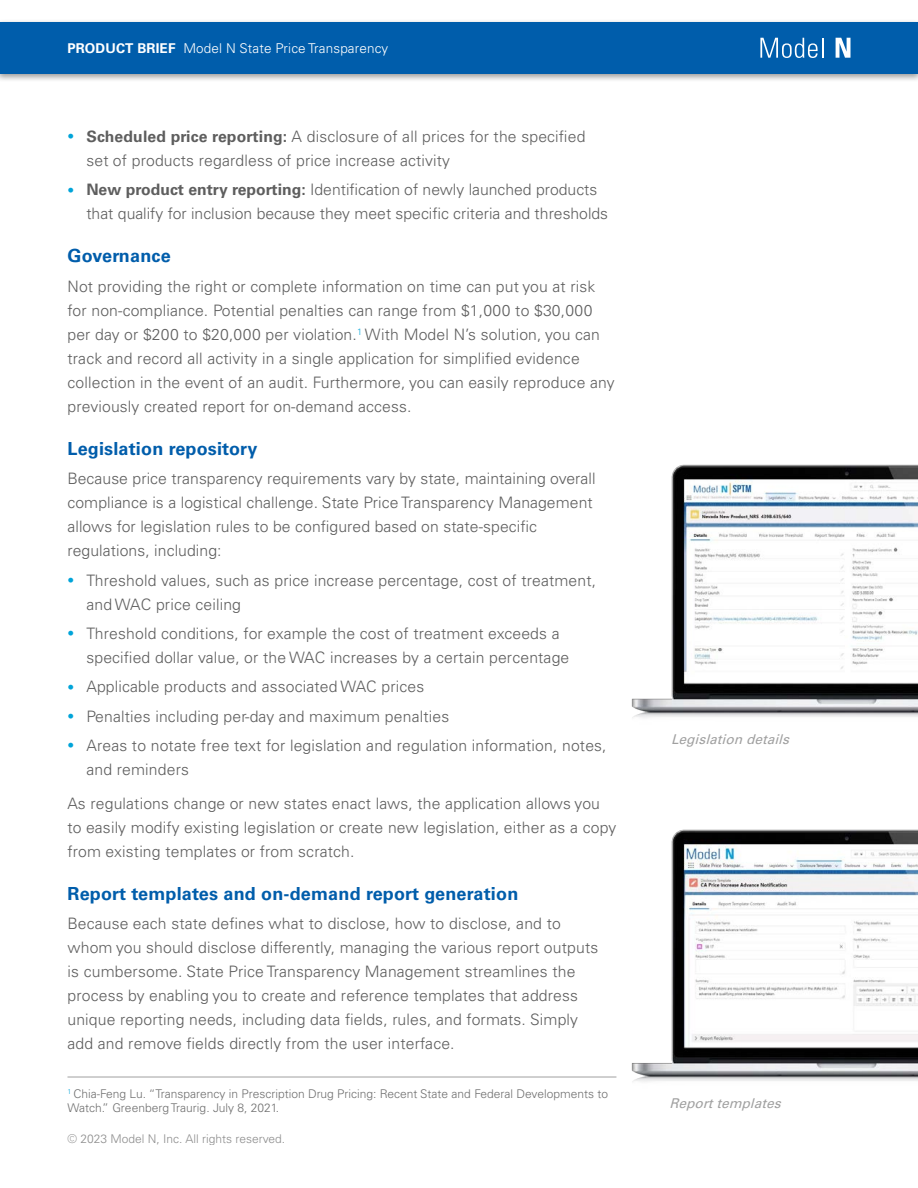
<style>
.page{position:relative;width:918px;height:1188px;background:#fff}
.page>*{position:absolute;margin:0;border:0;box-sizing:border-box;transform-origin:0 0}
.t1{font:700 18px "Univers LT Pro 65";letter-spacing:.01em;color:#005dab}
.t2{font:300 15.75px/24px "Univers LT Pro 45";letter-spacing:.01em;color:#5e5e5e}
.t3{font:300 13.5px "Univers LT Pro 45";letter-spacing:.01em;color:#fff}
.t4{font:italic 13.5px "Univers LT Pro 55 Roman";color:#a0a0a0}
.t5{font:300 12px/14.4px "Univers LT Pro 45";color:#707070}
.t6{font:300 12px "Univers LT Pro 45";color:#8d8d8d}
.s1{font-family:"Univers LT Pro 65";font-weight:700}
.s2{font-size:13.5px;color:#00a4d9}
</style>
<div class="page">
<div style="left:0;top:19px;width:918px;height:63px;background:#000;opacity:.4"></div>
<div style="left:0;top:22px;width:918px;height:52px;background:#005dab"></div>
<svg style="left:760px;top:38px;width:58px;height:20px"></svg>
<hr style="left:822px;top:38px;width:2px;height:20px;background:#fff">
<svg style="left:836px;top:38px;width:15px;height:20px"></svg>
<img style="left:631px;top:464px;width:287px;height:254px">
<img style="left:616px;top:829px;width:302px;height:253px">
<hr style="left:68px;top:1077px;width:548px;height:1px;background:#a0a0a0">
<p class="t3" style="left:68px;top:39px;width:322px"><span class="s1">PRODUCT BRIEF</span> Model N State Price Transparency</p>
<p class="t2" style="left:86px;top:124px;width:501px;text-indent:-19px"><span class="s2">•</span> <span class="s1">Scheduled price reporting:</span> A disclosure of all prices for the specified set of products regardless of price increase activity</p>
<p class="t2" style="left:86px;top:177px;width:523px;text-indent:-19px"><span class="s2">•</span> <span class="s1">New product entry reporting:</span> Identification of newly launched products that qualify for inclusion because they meet specific criteria and thresholds</p>
<p class="t1" style="left:68px;top:243px;width:105px">Governance</p>
<p class="t2" style="left:67px;top:274px;width:549px">Not providing the right or complete information on time can put you at risk for non-compliance. Potential penalties can range from $1,000 to $30,000 per day or $200 to $20,000 per violation.<sup>1</sup> With Model N’s solution, you can track and record all activity in a single application for simplified evidence collection in the event of an audit. Furthermore, you can easily reproduce any previously created report for on-demand access.</p>
<p class="t1" style="left:68px;top:436px;width:191px">Legislation repository</p>
<p class="t2" style="left:68px;top:466px;width:530px">Because price transparency requirements vary by state, maintaining overall compliance is a logistical challenge. State Price Transparency Management allows for legislation rules to be configured based on state-specific regulations, including:</p>
<p class="t2" style="left:86px;top:568px;width:511px;text-indent:-19px"><span class="s2">•</span> Threshold values, such as price increase percentage, cost of treatment, and WAC price ceiling</p>
<p class="t2" style="left:86px;top:621px;width:484px;text-indent:-19px"><span class="s2">•</span> Threshold conditions, for example the cost of treatment exceeds a specified dollar value, or the WAC increases by a certain percentage</p>
<p class="t2" style="left:68px;top:674px;width:358px"><span class="s2">•</span> Applicable products and associated WAC prices</p>
<p class="t2" style="left:68px;top:704px;width:383px"><span class="s2">•</span> Penalties including per-day and maximum penalties</p>
<p class="t2" style="left:86px;top:733px;width:522px;text-indent:-19px"><span class="s2">•</span> Areas to notate free text for legislation and regulation information, notes, and reminders</p>
<p class="t2" style="left:67px;top:791px;width:550px">As regulations change or new states enact laws, the application allows you to easily modify existing legislation or create new legislation, either as a copy from existing templates or from scratch.</p>
<p class="t1" style="left:68px;top:881px;width:452px">Report templates and on-demand report generation</p>
<p class="t2" style="left:68px;top:911px;width:532px">Because each state defines what to disclose, how to disclose, and to whom you should disclose differently, managing the various report outputs is cumbersome. State Price Transparency Management streamlines the process by enabling you to create and reference templates that address unique reporting needs, including data fields, rules, and formats. Simply add and remove fields directly from the user interface.</p>
<p class="t5" style="left:68px;top:1086px;width:542px"><sup>1</sup> Chia-Feng Lu. “Transparency in Prescription Drug Pricing: Recent State and Federal Developments to<br>Watch.” Greenberg Traurig. July 8, 2021.</p>
<p class="t6" style="left:68px;top:1131px;width:219px">© 2023 Model N, Inc. All rights reserved.</p>
<p class="t4" style="left:671px;top:729px;width:124px">Legislationdetails</p>
<p class="t4" style="left:670px;top:1094px;width:117px">Reporttemplates</p>
</div>
